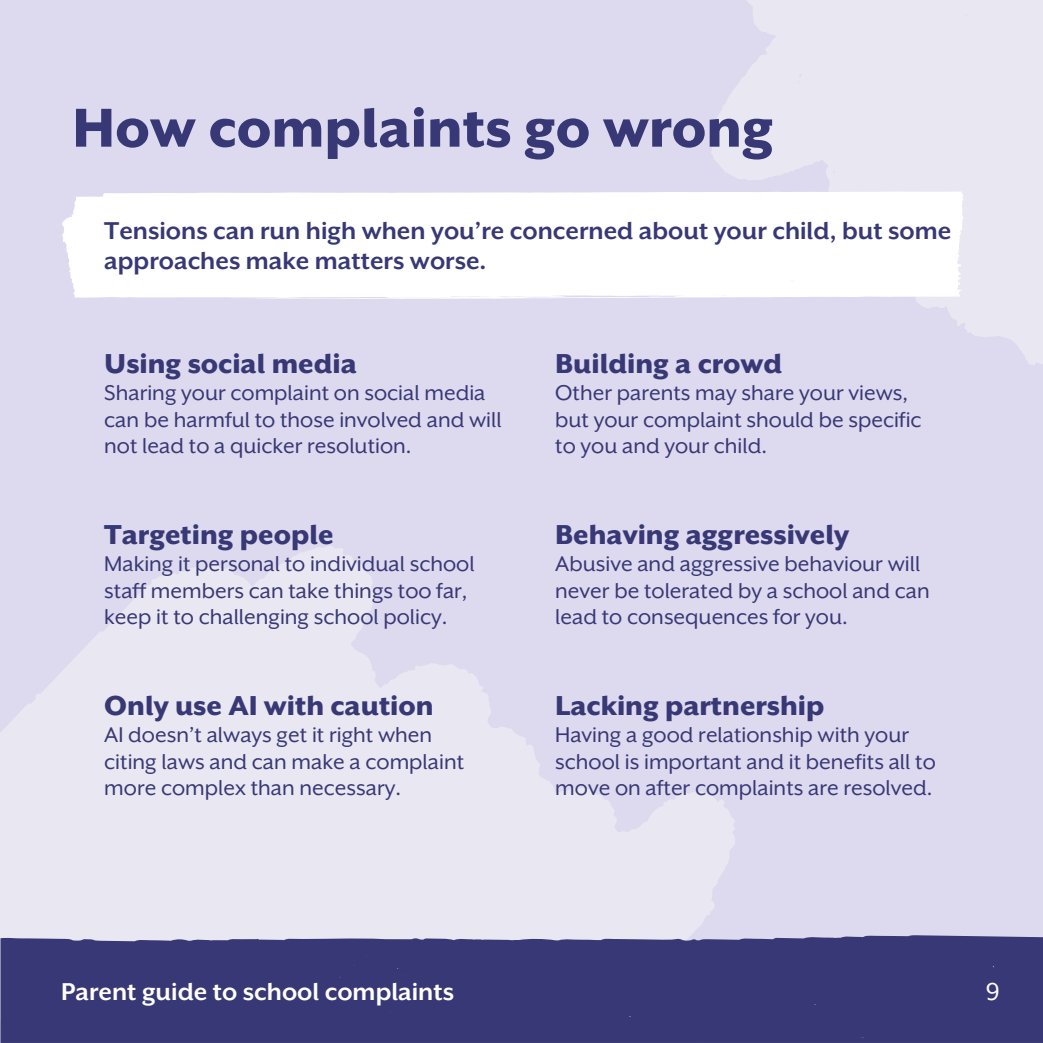
<style>
.page{position:relative;width:1043px;height:1043px;background:#fff}
.page>*{position:absolute;margin:0;border:0;box-sizing:border-box;transform-origin:0 0}
.t1{font:800 63px "Mr Eaves XL San OT";color:#373875}
.t2{font:800 31.5px "Mr Eaves XL San OT";color:#373875}
.t3{font:700 28px/30.3px "Mr Eaves XL San OT";color:#373875}
.t4{font:700 28px "Mr Eaves XL San OT";color:#fff}
.t5{font:28px "Mr Eaves XL San OT";color:#fff}
.t6{font:24.5px/26.2px "Mr Eaves XL San OT";color:#373875}
</style>
<div class="page">
<div style="left:0;top:0;width:1042px;height:1042px;background:#ddd9ee"></div>
<svg style="left:0;top:546px;width:735px;height:475px;fill:#e9e7f1"></svg>
<svg style="left:711px;top:0;width:331px;height:365px;fill:#e9e7f1"></svg>
<div style="left:62px;top:191px;width:901px;height:108px;background:#fff"></div>
<div style="left:1px;top:934px;width:1041px;height:108px;background:#373875"></div>
<h1 class="t1" style="left:72px;top:96px;width:702px">How complaints go wrong</h1>
<p class="t3" style="left:104px;top:215px;width:848px">Tensions can run high when you’re concerned about your child, but some approaches make matters worse.</p>
<p class="t2" style="left:104px;top:347px;width:254px">Using social media</p>
<p class="t6" style="left:104px;top:379px;width:399px">Sharing your complaint on social media can be harmful to those involved and will not lead to a quicker resolution.</p>
<p class="t2" style="left:104px;top:518px;width:231px">Targeting people</p>
<p class="t6" style="left:104px;top:550px;width:372px">Making it personal to individual school staff members can take things too far, keep it to challenging school policy.</p>
<p class="t2" style="left:104px;top:689px;width:331px">Only use AI with caution</p>
<p class="t6" style="left:104px;top:721px;width:361px">AI doesn’t always get it right when citing laws and can make a complaint more complex than necessary.</p>
<p class="t2" style="left:555px;top:347px;width:228px">Building a crowd</p>
<p class="t6" style="left:555px;top:379px;width:368px">Other parents may share your views, but your complaint should be specific to you and your child.</p>
<p class="t2" style="left:555px;top:518px;width:295px">Behaving aggressively</p>
<p class="t6" style="left:555px;top:550px;width:376px">Abusive and aggressive behaviour will never be tolerated by a school and can lead to consequences for you.</p>
<p class="t2" style="left:555px;top:689px;width:270px">Lacking partnership</p>
<p class="t6" style="left:555px;top:721px;width:382px">Having a good relationship with your school is important and it benefits all to move on after complaints are resolved.</p>
<p class="t4" style="left:61px;top:977px;width:394px">Parent guide to school complaints</p>
<p class="t5" style="left:985px;top:977px;width:16px">9</p>
</div>
